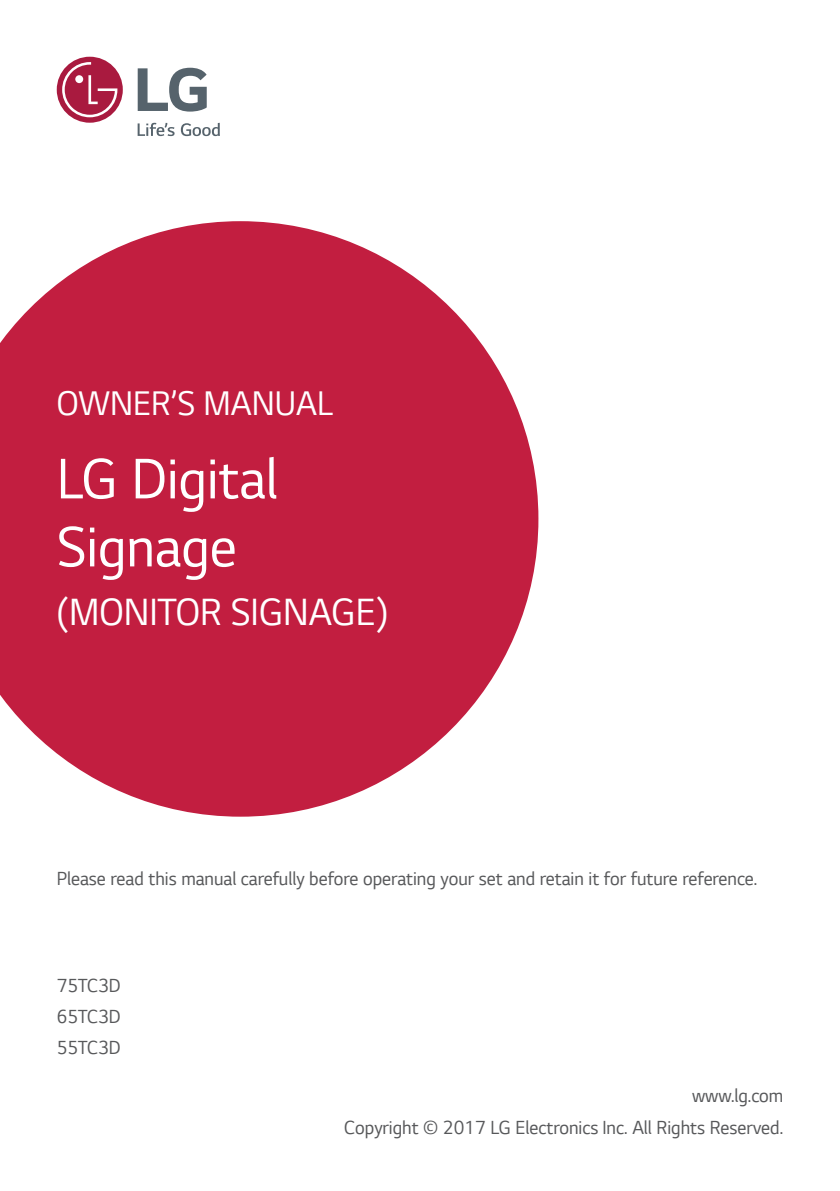
<style>
.page{position:relative;width:840px;height:1191px;background:#fff}
.page>*{position:absolute;margin:0;border:0;box-sizing:border-box;transform-origin:0 0}
.Cover_Product1{font:60px/68px "LG Smart";color:#fff;scale:.95 1}
.Cover_Product2{font:40px "LG Smart";color:#fff;scale:.95 1}
.Cover_Owner_s{font:36px "LG Smart";color:#fff;scale:.95 1}
.Cover_Body{font:20px "LG Smart";color:#57585a;scale:.95 1}
.Cover_Body_Right{font:20px "LG Smart";color:#57585a;scale:.95 1}
.Cover_Body_Model_Nam{font:20px "LG Smart";color:#57585a;scale:.95 1}
</style>
<div class="page">
<svg style="left:0;top:221px;width:538px;height:595px;fill:#c21e40"></svg>
<div style="left:57px;top:57px;width:66px;height:66px;background:#a91a3f;border-radius:50%"></div>
<svg style="left:62px;top:62px;width:55px;height:55px"></svg>
<svg style="left:137px;top:123px;width:37px;height:13px"></svg>
<svg style="left:181px;top:123px;width:39px;height:13px"></svg>
<svg style="left:138px;top:68px;width:69px;height:44px"></svg>
<p class="Cover_Owner_s" style="left:57px;top:380px;width:292px">OWNER’S MANUAL</p>
<p class="Cover_Product1" style="left:57px;top:443px;width:234px">LG Digital<br>Signage</p>
<p class="Cover_Product2" style="left:57px;top:585px;width:350px">(MONITOR SIGNAGE)</p>
<p class="Cover_Body" style="left:57px;top:865px;width:738px">Please read this manual carefully before operating your set and retain it for future reference.</p>
<p class="Cover_Body_Model_Nam" style="left:57px;top:972px;width:69px">75TC3D</p>
<p class="Cover_Body_Model_Nam" style="left:57px;top:1003px;width:69px">65TC3D</p>
<p class="Cover_Body_Model_Nam" style="left:57px;top:1034px;width:69px">55TC3D</p>
<p class="Cover_Body_Right" style="left:691px;top:1082px;width:97px">www.lg.com</p>
<p class="Cover_Body_Right" style="left:344px;top:1114px;width:463px">Copyright © 2017 LG Electronics Inc. All Rights Reserved.</p>
</div>
